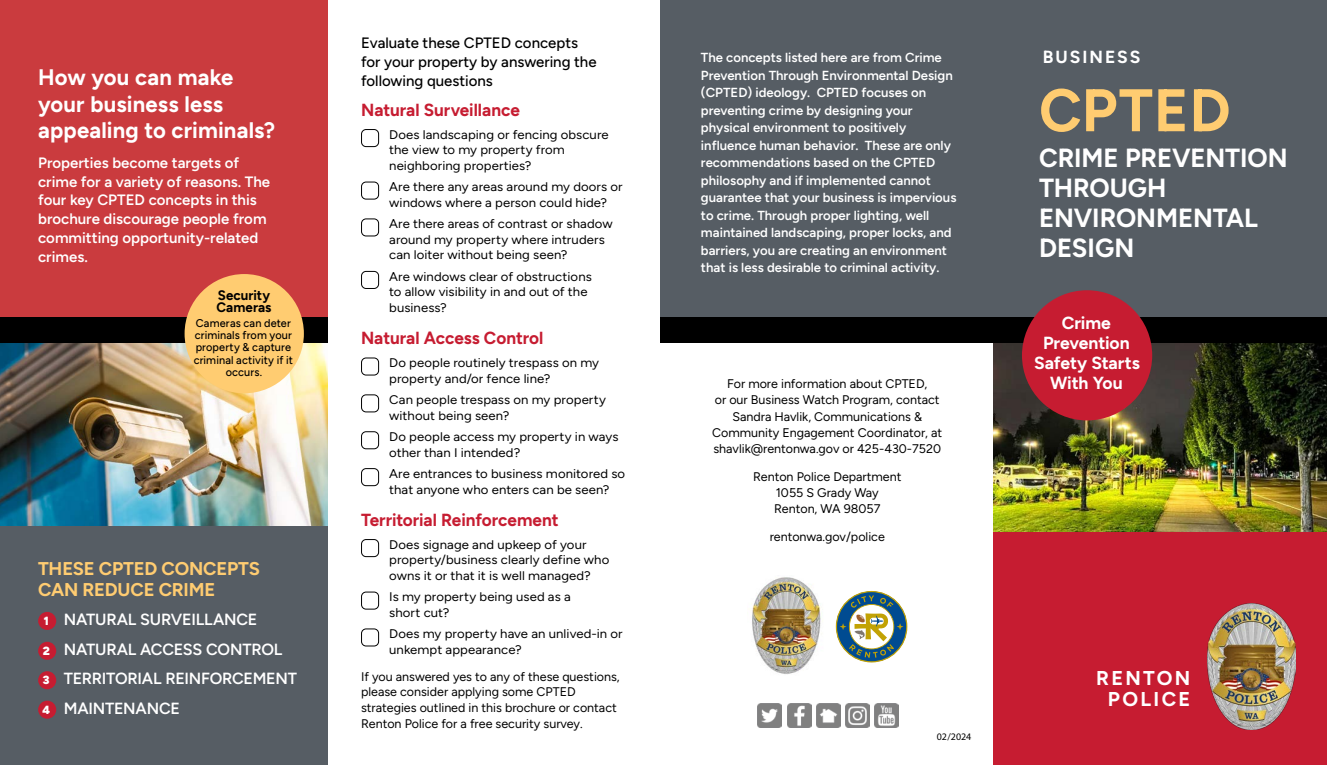
<style>
.page{position:relative;width:1327px;height:765px;background:#fff}
.page>*{position:absolute;margin:0;border:0;box-sizing:border-box;transform-origin:0 0}
.t1{font:700 60px "Figtree";letter-spacing:.015em;color:#ffcc71}
.t2{font:700 26.25px/30px "Figtree";letter-spacing:-.005em;color:#fff}
.t3{font:700 22.5px/26.2px "Figtree";letter-spacing:.01em;color:#fff}
.t4{font:700 20px/21.2px "Figtree";letter-spacing:.115em;color:#fff;text-align:center}
.t5{font:700 18.5px/21px "Figtree";letter-spacing:-.01em;color:#ffcc71}
.t6{font:700 17.5px "Figtree";color:#c61c31}
.t7{font:700 17.5px/20px "Figtree";letter-spacing:-.005em;color:#fff;text-align:center}
.t8{font:700 17.5px "Figtree";letter-spacing:.115em;color:#fff}
.t9{font:600 16.12px/29.4px "Figtree";letter-spacing:-.015em;color:#fff}
.t10{font:600 15px/18.8px "Figtree";color:#fff}
.t11{font:500 15px/18.8px "Figtree";color:#000}
.t12{font:700 13.75px/12.5px "Figtree";letter-spacing:.005em;color:#000}
.t13{font:600 13.12px/17.5px "Figtree";color:#fff}
.t14{font:12.5px/15.6px "Figtree";color:#000;scale:1.05 1}
.t15{font:12.5px/16.2px "Figtree";color:#000;text-align:center}
.t16{font:500 11.25px/12.1px "Figtree";letter-spacing:.01em;color:#000;text-align:center}
.t17{font:10px "Myriad Pro";letter-spacing:-.01em;color:#000}
.s1{font-weight:900;font-size:11.75px}
</style>
<div class="page">
<div style="left:660px;top:0;width:666px;height:338px;background:#565d64"></div>
<div style="left:993px;top:333px;width:333px;height:432px;background:#c61c31"></div>
<div style="left:0;top:0;width:327px;height:754px;background:#ca3b3e"></div>
<img style="left:0;top:342px;width:327px;height:184px">
<img style="left:993px;top:342px;width:333px;height:190px">
<div style="left:0;top:526px;width:327px;height:239px;background:#565d64"></div>
<div style="left:660px;top:317px;width:666px;height:25px;background:#000"></div>
<div style="left:0;top:317px;width:327px;height:25px;background:#000"></div>
<div style="left:361px;top:129px;width:18px;height:18px;border:1px solid #000;border-radius:4px"></div>
<div style="left:361px;top:182px;width:18px;height:18px;border:1px solid #000;border-radius:4px"></div>
<div style="left:361px;top:218px;width:18px;height:18px;border:1px solid #000;border-radius:4px"></div>
<div style="left:361px;top:271px;width:18px;height:18px;border:1px solid #000;border-radius:4px"></div>
<div style="left:361px;top:358px;width:18px;height:18px;border:1px solid #000;border-radius:4px"></div>
<div style="left:361px;top:394px;width:18px;height:18px;border:1px solid #000;border-radius:4px"></div>
<div style="left:361px;top:431px;width:18px;height:18px;border:1px solid #000;border-radius:4px"></div>
<div style="left:361px;top:468px;width:18px;height:18px;border:1px solid #000;border-radius:4px"></div>
<div style="left:361px;top:539px;width:18px;height:18px;border:1px solid #000;border-radius:4px"></div>
<div style="left:361px;top:592px;width:18px;height:18px;border:1px solid #000;border-radius:4px"></div>
<div style="left:361px;top:628px;width:18px;height:18px;border:1px solid #000;border-radius:4px"></div>
<img style="left:752px;top:577px;width:71px;height:97px">
<img style="left:758px;top:703px;width:24px;height:24px">
<img style="left:787px;top:703px;width:24px;height:24px">
<img style="left:816px;top:703px;width:24px;height:24px">
<img style="left:845px;top:703px;width:24px;height:24px">
<img style="left:874px;top:703px;width:24px;height:24px">
<svg style="left:835px;top:591px;width:72px;height:71px"></svg>
<div style="left:38px;top:612px;width:18px;height:18px;background:#c61c31;border-radius:50%"></div>
<div style="left:38px;top:642px;width:18px;height:18px;background:#c61c31;border-radius:50%"></div>
<div style="left:38px;top:671px;width:18px;height:18px;background:#c61c31;border-radius:50%"></div>
<div style="left:38px;top:701px;width:18px;height:18px;background:#c61c31;border-radius:50%"></div>
<img style="left:1207px;top:604px;width:88px;height:125px">
<div style="left:185px;top:274px;width:119px;height:119px;background:#ffcc71;border-radius:50%"></div>
<div style="left:1022px;top:290px;width:130px;height:130px;background:#c61c31;border-radius:50%"></div>
<p class="t11" style="left:361px;top:33px;width:237px">Evaluate these CPTED concepts for your property by answering the following questions</p>
<h3 class="t6" style="left:361px;top:99px;width:160px">Natural Surveillance</h3>
<p class="t14" style="left:389px;top:127px;width:210px">Does landscaping or fencing obscure the view to my property from neighboring properties?</p>
<p class="t14" style="left:389px;top:179px;width:224px">Are there any areas around my doors or windows where a person could hide?</p>
<p class="t14" style="left:389px;top:216px;width:214px">Are there areas of contrast or shadow around my property where intruders can loiter without being seen?</p>
<p class="t14" style="left:389px;top:269px;width:194px">Are windows clear of obstructions to allow visibility in and out of the business?</p>
<h3 class="t6" style="left:361px;top:328px;width:184px">Natural Access Control</h3>
<p class="t14" style="left:389px;top:355px;width:201px">Do people routinely trespass on my property and/or fence line?</p>
<p class="t14" style="left:389px;top:392px;width:208px">Can people trespass on my property without being seen?</p>
<p class="t14" style="left:389px;top:429px;width:220px">Do people access my property in ways other than I intended?</p>
<p class="t14" style="left:389px;top:466px;width:226px">Are entrances to business monitored so that anyone who enters can be seen?</p>
<h3 class="t6" style="left:361px;top:509px;width:199px">Territorial Reinforcement</h3>
<p class="t14" style="left:389px;top:537px;width:211px">Does signage and upkeep of your property/business clearly define who owns it or that it is well managed?</p>
<p class="t14" style="left:389px;top:589px;width:174px">Is my property being used as a short cut?</p>
<p class="t14" style="left:389px;top:626px;width:224px">Does my property have an unlived-in or unkempt appearance?</p>
<p class="t15" style="left:361px;top:669px;width:260px;line-height:15.6px;text-align:left">If you answered yes to any of these questions, please consider applying some CPTED strategies outlined in this brochure or contact Renton Police for a free security survey.</p>
<h3 class="t8" style="left:1042px;top:47px;width:99px">BUSINESS</h3>
<p class="t13" style="left:701px;top:49px;width:257px">The concepts listed here are from Crime Prevention Through Environmental Design (CPTED) ideology. CPTED focuses on preventing crime by designing your physical environment to positively influence human behavior. These are only recommendations based on the CPTED philosophy and if implemented cannot guarantee that your business is impervious to crime. Through proper lighting, well maintained landscaping, proper locks, and barriers, you are creating an environment that is less desirable to criminal activity.</p>
<h3 class="t3" style="left:38px;top:64px;width:238px">How you can make your business less appealing to criminals?</h3>
<p class="t10" style="left:38px;top:153px;width:233px">Properties become targets of crime for a variety of reasons. The four key CPTED concepts in this brochure discourage people from committing opportunity-related crimes.</p>
<h1 class="t1" style="left:1039px;top:74px;width:193px">CPTED</h1>
<h2 class="t2" style="left:1039px;top:142px;width:250px">CRIME PREVENTION<br>THROUGH<br>ENVIRONMENTAL<br>DESIGN</h2>
<p class="t12" style="left:216px;top:288px;width:56px">Security<br>Cameras</p>
<p class="t16" style="left:194px;top:317px;width:101px">Cameras can deter criminals from your property &amp; capture criminal activity if it occurs.</p>
<h3 class="t7" style="left:1034px;top:312px;width:107px">Crime<br>Prevention<br>Safety Starts<br>With You</h3>
<p class="t15" style="left:712px;top:376px;width:231px">For more information about CPTED,<br>or our Business Watch Program, contact Sandra Havlik, Communications &amp; Community Engagement Coordinator, at shavlik@rentonwa.gov or 425-430-7520</p>
<p class="t15" style="left:753px;top:468px;width:150px">Renton Police Department<br>1055 S Grady Way<br>Renton, WA 98057</p>
<p class="t15" style="left:769px;top:528px;width:117px">rentonwa.gov/police</p>
<h3 class="t5" style="left:38px;top:558px;width:223px">THESE CPTED CONCEPTS<br>CAN REDUCE CRIME</h3>
<p class="t9" style="left:42px;top:605px;width:256px"><span class="s1">1</span> NATURAL SURVEILLANCE<br><span class="s1">2</span> NATURAL ACCESS CONTROL<br><span class="s1">3</span> TERRITORIAL REINFORCEMENT<br><span class="s1">4</span> MAINTENANCE</p>
<h3 class="t4" style="left:1096px;top:667px;width:95px">RENTON<br>POLICE</h3>
<p class="t17" style="left:937px;top:731px;width:36px">02/2024</p>
</div>
